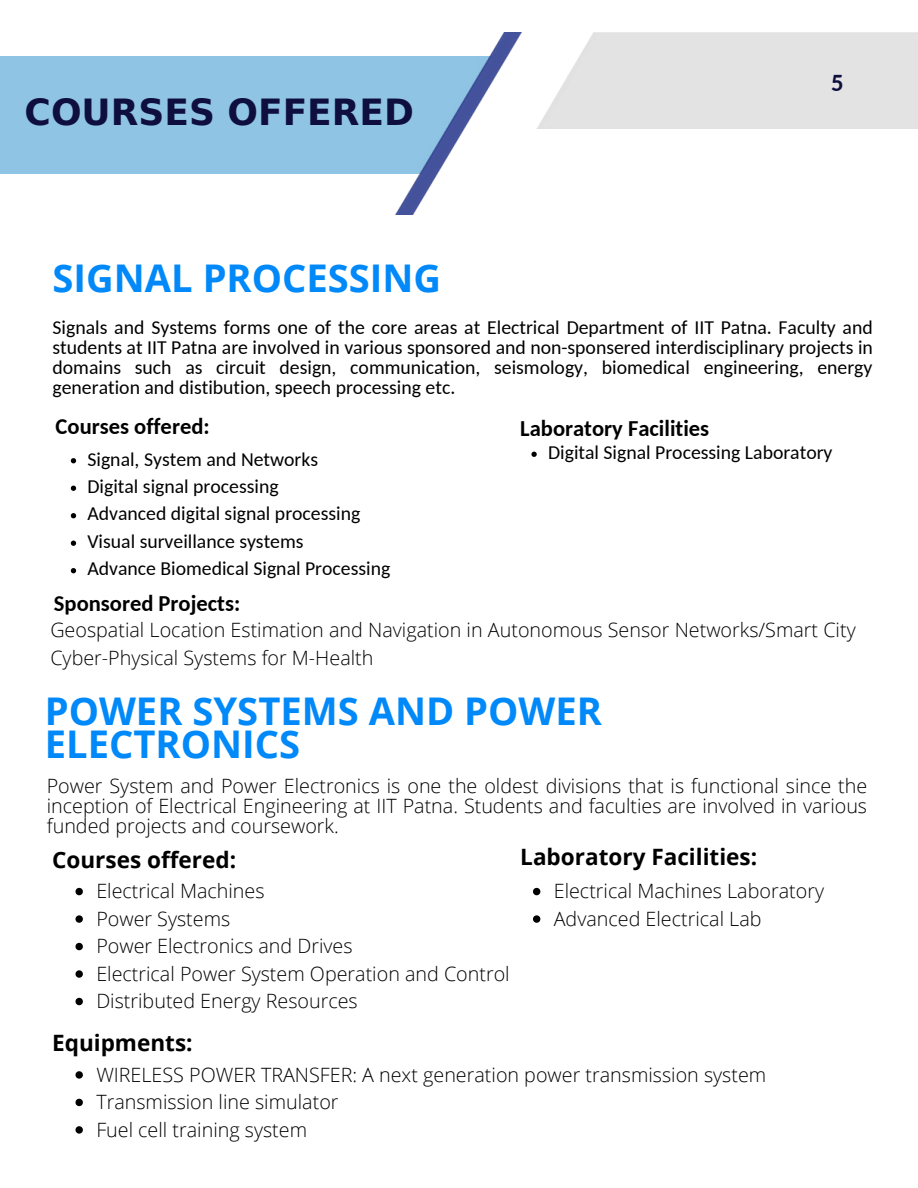
<style>
.page{position:relative;width:918px;height:1188px;background:#fff}
.page>*{position:absolute;margin:0;border:0;box-sizing:border-box;transform-origin:0 0}
.t1{font:700 38.1px/33.2px "Open Sans";color:#0189f9}
.t2{font:700 36px "DejaVu Sans";color:#0f0f3f}
.t3{font:700 24.6px "Carlito";color:#0f0f3f}
.t4{font:700 22.5px "Carlito";color:#000}
.t5{font:700 22.5px "Open Sans";color:#000}
.t6{font:300 19.8px/20.1px "Open Sans";color:#000}
.t7{font:19.8px/20.1px "Carlito";color:#000;text-align:justify}
</style>
<div class="page">
<img style="left:396px;top:32px;width:126px;height:182px">
<svg style="left:71px;top:458px;width:5px;height:5px"></svg>
<svg style="left:71px;top:486px;width:5px;height:5px"></svg>
<svg style="left:71px;top:513px;width:5px;height:5px"></svg>
<svg style="left:71px;top:541px;width:5px;height:5px"></svg>
<svg style="left:71px;top:568px;width:5px;height:5px"></svg>
<svg style="left:531px;top:452px;width:6px;height:5px"></svg>
<svg style="left:75px;top:888px;width:8px;height:7px"></svg>
<svg style="left:75px;top:915px;width:8px;height:8px"></svg>
<svg style="left:75px;top:943px;width:8px;height:7px"></svg>
<svg style="left:75px;top:970px;width:8px;height:8px"></svg>
<svg style="left:75px;top:998px;width:8px;height:7px"></svg>
<svg style="left:533px;top:888px;width:7px;height:7px"></svg>
<svg style="left:533px;top:915px;width:7px;height:8px"></svg>
<svg style="left:75px;top:1071px;width:8px;height:8px"></svg>
<svg style="left:75px;top:1099px;width:8px;height:7px"></svg>
<svg style="left:75px;top:1126px;width:8px;height:8px"></svg>
<p class="t2" style="left:25px;top:92px;width:391px">COURSES OFFERED</p>
<p class="t3" style="left:831px;top:72px;width:14px">5</p>
<p class="t1" style="left:53px;top:260px;width:390px">SIGNAL PROCESSING</p>
<p class="t7" style="left:53px;top:319px;width:822px">Signals and Systems forms one of the core areas at Electrical Department of IIT Patna. Faculty and students at IIT Patna are involved in various sponsored and non-sponsered interdisciplinary projects in domains such as circuit design, communication, seismology, biomedical engineering, energy generation and distibution, speech processing etc.</p>
<p class="t4" style="left:56px;top:417px;width:156px">Courses offered:</p>
<p class="t7" style="left:87px;top:451px;width:232px">Signal, System and Networks</p>
<p class="t7" style="left:87px;top:478px;width:193px">Digital signal processing</p>
<p class="t7" style="left:87px;top:505px;width:274px">Advanced digital signal processing</p>
<p class="t7" style="left:87px;top:533px;width:218px">Visual surveillance systems</p>
<p class="t7" style="left:87px;top:560px;width:304px">Advance Biomedical Signal Processing</p>
<p class="t4" style="left:520px;top:419px;width:190px">Laboratory Facilities</p>
<p class="t7" style="left:548px;top:444px;width:286px">Digital Signal Processing Laboratory</p>
<p class="t4" style="left:54px;top:594px;width:188px">Sponsored Projects:</p>
<p class="t6" style="left:50px;top:616px;width:807px;line-height:27.5px">Geospatial Location Estimation and Navigation in Autonomous Sensor Networks/Smart City<br>Cyber-Physical Systems for M-Health</p>
<p class="t1" style="left:45px;top:694px;width:559px">POWER SYSTEMS AND POWER<br>ELECTRONICS</p>
<p class="t6" style="left:47px;top:775px;width:822px;text-align:justify">Power System and Power Electronics is one the oldest divisions that is functional since the inception of Electrical Engineering at IIT Patna. Students and faculties are involved in various funded projects and coursework.</p>
<p class="t5" style="left:52px;top:844px;width:185px">Courses offered:</p>
<p class="t6" style="left:96px;top:881px;width:170px">Electrical Machines</p>
<p class="t6" style="left:96px;top:908px;width:135px">Power Systems</p>
<p class="t6" style="left:96px;top:936px;width:258px">Power Electronics and Drives</p>
<p class="t6" style="left:96px;top:963px;width:415px">Electrical Power System Operation and Control</p>
<p class="t6" style="left:96px;top:991px;width:263px">Distributed Energy Resources</p>
<p class="t5" style="left:520px;top:841px;width:238px">Laboratory Facilities:</p>
<p class="t6" style="left:554px;top:881px;width:272px">Electrical Machines Laboratory</p>
<p class="t6" style="left:554px;top:908px;width:209px">Advanced Electrical Lab</p>
<p class="t5" style="left:52px;top:1027px;width:142px">Equipments:</p>
<p class="t6" style="left:96px;top:1064px;width:671px">WIRELESS POWER TRANSFER: A next generation power transmission system</p>
<p class="t6" style="left:96px;top:1092px;width:244px">Transmission line simulator</p>
<p class="t6" style="left:96px;top:1119px;width:212px">Fuel cell training system</p>
</div>
